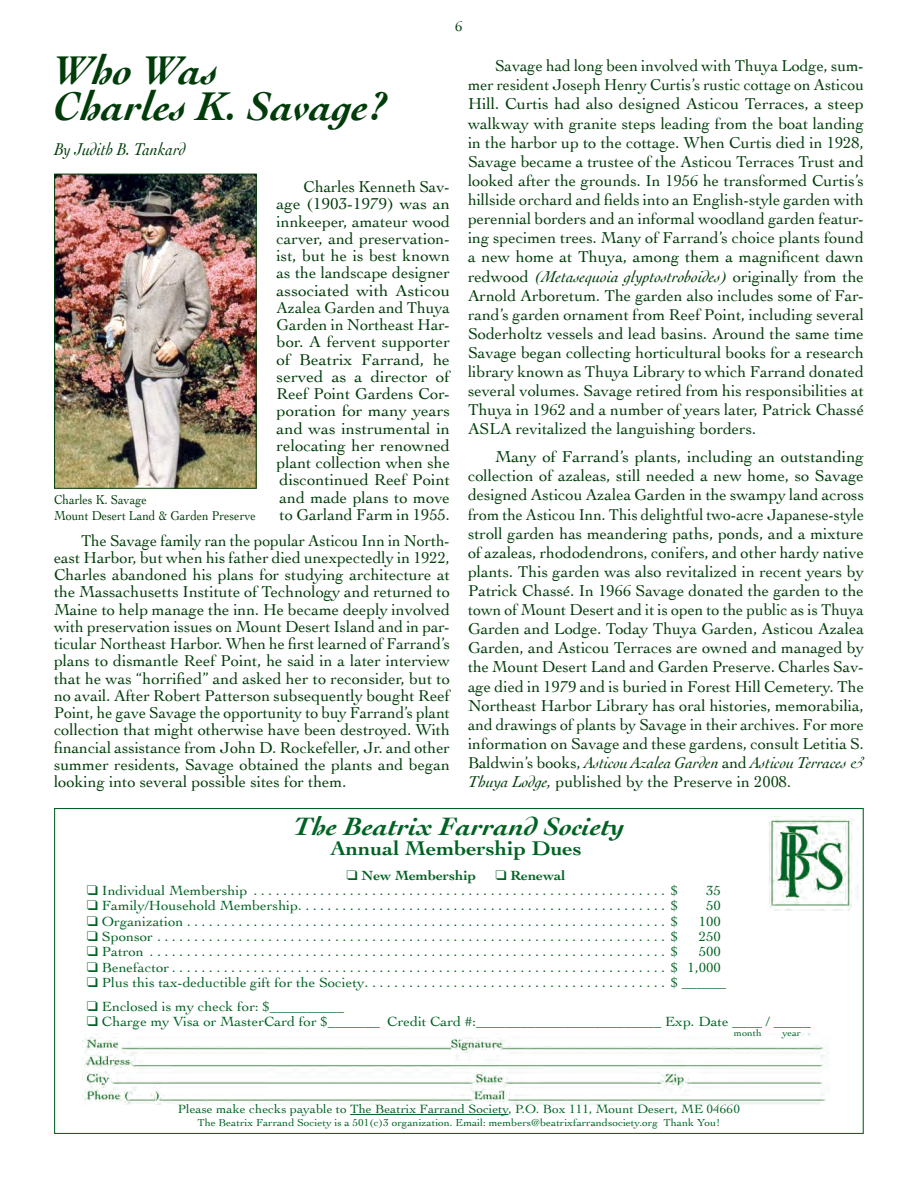
<style>
.page{position:relative;width:918px;height:1188px;background:#fff}
.page>*{position:absolute;margin:0;border:0;box-sizing:border-box;transform-origin:0 0}
.t1{font:italic 700 42px/36px "Cochin";color:#003c09}
.t2{font:italic 700 26.4px "Cochin";color:#006224;scale:1.06 1}
.t3{font:700 20.7px "Cochin";color:#006224;scale:1.06 1}
.t4{font:italic 18px "Cochin";color:#003c09;scale:.9 1}
.t5{font:16.5px/19px "Cochin";color:#003c09;text-align:justify}
.t6{font:15px "Cochin";color:#003c09}
.t7{font:13.95px "Cochin";color:#006224;scale:1.06 1}
.t8{font:700 13.95px "Cochin";color:#006224;scale:1.06 1}
.t9{font:13.5px/15.8px "Cochin";color:#003c09;scale:.9 1}
.t10{font:12.6px "Cochin";color:#006224;scale:1.06 1}
.t11{font:10.65px "Cochin";color:#006224;scale:1.06 1}
.t12{font:9.75px "Cochin";color:#006224;scale:1.06 1}
.s1{font-style:italic}
</style>
<div class="page">
<img style="left:56px;top:176px;width:198px;height:310px">
<div style="left:54px;top:174px;width:202px;height:314px;border:1px solid #003c09"></div>
<img style="left:84px;top:1034px;width:742px;height:70px">
<img style="left:769px;top:817px;width:90px;height:93px">
<hr style="left:350px;top:1114px;width:158px;height:1px;background:#006224">
<p class="t6" style="left:455px;top:16px;width:9px">6</p>
<h1 class="t1" style="left:54px;top:50px;width:336px">Who Was<br>Charles K. Savage?</h1>
<p class="t4" style="left:54px;top:137px;width:148px">By Judith B. Tankard</p>
<p class="t5" style="left:277px;top:177px;width:175px;line-height:17.2px;text-indent:27px">Charles Kenneth Sav&shy;age (1903-1979) was an innkeeper, amateur wood carver, and preservation&shy;ist, but he is best known as the landscape designer associated with Asticou Azalea Garden and Thuya Garden in Northeast Har&shy;bor. A fervent supporter of Beatrix Farrand, he served as a director of Reef Point Gardens Cor&shy;poration for many years and was instrumental in relocating her renowned plant collection when she discontinued Reef Point and made plans to move to Garland Farm in 1955.</p>
<p class="t5" style="left:54px;top:531px;width:398px;line-height:17.2px;text-indent:27px">The Savage family ran the popular Asticou Inn in North&shy;east Harbor, but when his father died unexpectedly in 1922, Charles abandoned his plans for studying architecture at the Massachusetts Institute of Technology and returned to Maine to help manage the inn. He became deeply involved with preservation issues on Mount Desert Island and in par&shy;ticular Northeast Harbor. When he first learned of Farrand’s plans to dismantle Reef Point, he said in a later interview that he was “horrified” and asked her to reconsider, but to no avail. After Robert Patterson subsequently bought Reef Point, he gave Savage the opportunity to buy Farrand’s plant collection that might otherwise have been destroyed. With financial assistance from John D. Rockefeller, Jr. and other summer residents, Savage obtained the plants and began looking into several possible sites for them.</p>
<p class="t9" style="left:54px;top:491px;width:226px">Charles K. Savage<br>Mount Desert Land &amp; Garden Preserve</p>
<p class="t5" style="left:468px;top:56px;width:398px;text-indent:27px">Savage had long been involved with Thuya Lodge, sum&shy;mer resident Joseph Henry Curtis’s rustic cottage on Asticou Hill. Curtis had also designed Asticou Terraces, a steep walkway with granite steps leading from the boat landing in the harbor up to the cottage. When Curtis died in 1928, Savage became a trustee of the Asticou Terraces Trust and looked after the grounds. In 1956 he transformed Curtis’s hillside orchard and fields into an English-style garden with perennial borders and an informal woodland garden featur&shy;ing specimen trees. Many of Farrand’s choice plants found a new home at Thuya, among them a magnificent dawn redwood <span class="s1">(Metasequoia glyptostroboides)</span> originally from the Arnold Arboretum. The garden also includes some of Far&shy;rand’s garden ornament from Reef Point, including several Soderholtz vessels and lead basins. Around the same time Savage began collecting horticultural books for a research library known as Thuya Library to which Farrand donated several volumes. Savage retired from his responsibilities at Thuya in 1962 and a number of years later, Patrick Chassé ASLA revitalized the languishing borders.</p>
<p class="t5" style="left:468px;top:447px;width:398px;text-indent:27px">Many of Farrand’s plants, including an outstanding collection of azaleas, still needed a new home, so Savage designed Asticou Azalea Garden in the swampy land across from the Asticou Inn. This delightful two-acre Japanese-style stroll garden has meandering paths, ponds, and a mixture of azaleas, rhododendrons, conifers, and other hardy native plants. This garden was also revitalized in recent years by Patrick Chassé. In 1966 Savage donated the garden to the town of Mount Desert and it is open to the public as is Thuya Garden and Lodge. Today Thuya Garden, Asticou Azalea Garden, and Asticou Terraces are owned and managed by the Mount Desert Land and Garden Preserve. Charles Sav&shy;age died in 1979 and is buried in Forest Hill Cemetery. The Northeast Harbor Library has oral histories, memorabilia, and drawings of plants by Savage in their archives. For more information on Savage and these gardens, consult Letitia S.<br>Baldwin’s books, <span class="s1">Asticou Azalea Garden</span> and <span class="s1">Asticou Terraces &amp; Thuya Lodge,</span> published by the Preserve in 2008.</p>
<h2 class="t2" style="left:294px;top:811px;width:313px">The Beatrix Farrand Society</h2>
<p class="t3" style="left:330px;top:836px;width:239px">Annual Membership Dues</p>
<p class="t8" style="left:346px;top:867px;width:124px">❑ New Membership</p>
<p class="t8" style="left:495px;top:867px;width:68px">❑ Renewal</p>
<p class="t7" style="left:87px;top:883px;width:559px">❑ Individual Membership . . . . . . . . . . . . . . . . . . . . . . . . . . . . . . . . . . . . . . . . . . . . . . . . . . . . . . . . $</p>
<p class="t7" style="left:706px;top:883px;width:15px">35</p>
<p class="t7" style="left:87px;top:898px;width:559px">❑ Family/Household Membership . . . . . . . . . . . . . . . . . . . . . . . . . . . . . . . . . . . . . . . . . . . . . . . . . . $</p>
<p class="t7" style="left:706px;top:898px;width:15px">50</p>
<p class="t7" style="left:87px;top:913px;width:559px">❑ Organization . . . . . . . . . . . . . . . . . . . . . . . . . . . . . . . . . . . . . . . . . . . . . . . . . . . . . . . . . . . . . . . . . $</p>
<p class="t7" style="left:699px;top:913px;width:22px">100</p>
<p class="t7" style="left:87px;top:929px;width:559px">❑ Sponsor . . . . . . . . . . . . . . . . . . . . . . . . . . . . . . . . . . . . . . . . . . . . . . . . . . . . . . . . . . . . . . . . . . . . . $</p>
<p class="t7" style="left:699px;top:929px;width:22px">250</p>
<p class="t7" style="left:87px;top:944px;width:559px">❑ Patron . . . . . . . . . . . . . . . . . . . . . . . . . . . . . . . . . . . . . . . . . . . . . . . . . . . . . . . . . . . . . . . . . . . . . . $</p>
<p class="t7" style="left:699px;top:944px;width:22px">500</p>
<p class="t7" style="left:87px;top:959px;width:600px">❑ Benefactor . . . . . . . . . . . . . . . . . . . . . . . . . . . . . . . . . . . . . . . . . . . . . . . . . . . . . . . . . . . . . . . . . . . $ 1,000</p>
<p class="t7" style="left:87px;top:975px;width:605px">❑ Plus this tax-deductible gift for the Society . . . . . . . . . . . . . . . . . . . . . . . . . . . . . . . . . . . . . . . . . $ ______</p>
<p class="t7" style="left:87px;top:998px;width:244px">❑ Enclosed is my check for: $__________</p>
<p class="t7" style="left:87px;top:1014px;width:684px">❑ Charge my Visa or MasterCard for $_______ Credit Card #:_________________________ Exp . Date ____ / _____</p>
<p class="t12" style="left:734px;top:1028px;width:28px">month</p>
<p class="t12" style="left:782px;top:1028px;width:19px">year</p>
<p class="t10" style="left:178px;top:1102px;width:532px">Please make checks payable to The Beatrix Farrand Society, P .O . Box 111, Mount Desert, ME 04660</p>
<p class="t11" style="left:197px;top:1116px;width:495px">The Beatrix Farrand Society is a 501(c)3 organization . Email: members@beatrixfarrandsociety .org Thank You!</p>
</div>
